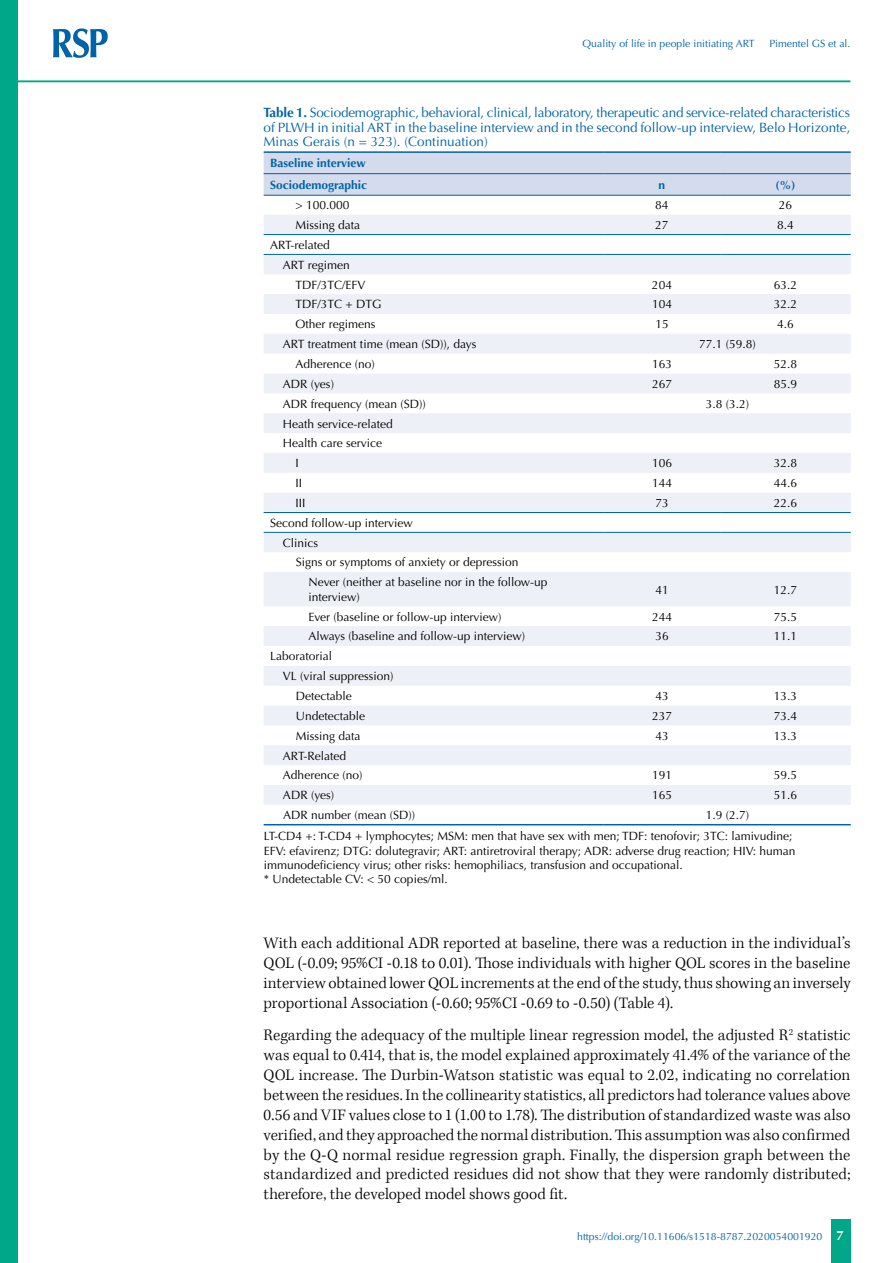
<style>
.page{position:relative;width:893px;height:1263px;background:#fff}
.page>*{position:absolute;margin:0;border:0;box-sizing:border-box;transform-origin:0 0}
.t1{font:300 16.5px/19.8px "Kepler Std";color:#000;text-align:justify}
.t2{font:13.5px/14.2px "Optima LT Std";color:#0063a7;text-align:justify}
.t3{font:700 13.5px "Optima LT Std";color:#fff}
.t4{font:12px/19.8px "Optima LT Std";color:#000}
.t5{font:700 12px/21.6px "Optima LT Std";color:#0063a7}
.t6{font:10.5px "Optima LT Std";color:#0063a7}
.s1{font-weight:700}
</style>
<div class="page">
<div style="left:831px;top:1220px;width:20px;height:43px;background:#00a788"></div>
<div style="left:0;top:0;width:18px;height:1263px;background:#00a788"></div>
<svg style="left:53px;top:28px;width:55px;height:30px"></svg>
<hr style="left:18px;top:80px;width:832px;height:2px;background:#00a788">
<div style="left:264px;top:153px;width:587px;height:42px;background:#d4dbec"></div>
<svg style="left:264px;top:215px;width:587px;height:590px;fill:#eef0f7"></svg>
<hr style="left:264px;top:151px;width:340px;height:2px;background:#0063a7">
<hr style="left:604px;top:151px;width:116px;height:2px;background:#0063a7">
<hr style="left:720px;top:151px;width:131px;height:2px;background:#0063a7">
<hr style="left:264px;top:173px;width:340px;height:1px;background:#0063a7">
<hr style="left:604px;top:173px;width:116px;height:1px;background:#0063a7">
<hr style="left:720px;top:173px;width:131px;height:1px;background:#0063a7">
<hr style="left:264px;top:195px;width:340px;height:1px;background:#0063a7">
<hr style="left:604px;top:195px;width:116px;height:1px;background:#0063a7">
<hr style="left:720px;top:195px;width:131px;height:1px;background:#0063a7">
<hr style="left:264px;top:824px;width:340px;height:1px;background:#0063a7">
<hr style="left:604px;top:824px;width:116px;height:1px;background:#0063a7">
<hr style="left:720px;top:824px;width:131px;height:1px;background:#0063a7">
<hr style="left:264px;top:234px;width:340px;height:1px;background:#0063a7">
<hr style="left:604px;top:234px;width:116px;height:1px;background:#0063a7">
<hr style="left:720px;top:234px;width:131px;height:1px;background:#0063a7">
<hr style="left:264px;top:254px;width:340px;height:1px;background:#0063a7">
<hr style="left:604px;top:254px;width:116px;height:1px;background:#0063a7">
<hr style="left:720px;top:254px;width:131px;height:1px;background:#0063a7">
<hr style="left:264px;top:512px;width:340px;height:1px;background:#0063a7">
<hr style="left:604px;top:512px;width:116px;height:1px;background:#0063a7">
<hr style="left:720px;top:512px;width:131px;height:1px;background:#0063a7">
<hr style="left:264px;top:532px;width:340px;height:1px;background:#0063a7">
<hr style="left:604px;top:532px;width:116px;height:1px;background:#0063a7">
<hr style="left:720px;top:532px;width:131px;height:1px;background:#0063a7">
<p class="t6" style="left:583px;top:37px;width:174px">Quality of life in people initiating ART</p>
<p class="t6" style="left:769px;top:37px;width:83px">Pimentel GS et al.</p>
<p class="t2" style="left:264px;top:106px;width:588px"><span class="s1">Table 1.</span> Sociodemographic, behavioral, clinical, laboratory, therapeutic and service-related characteristics of PLWH in initial ART in the baseline interview and in the second follow-up interview, Belo Horizonte, Minas Gerais (n = 323). (Continuation)</p>
<p class="t5" style="left:270px;top:153px;width:99px">Baseline interview<br>Sociodemographic</p>
<p class="t5" style="left:659px;top:174px;width:8px">n</p>
<p class="t5" style="left:775px;top:174px;width:21px">(%)</p>
<p class="t4" style="left:296px;top:195px;width:55px">&gt; 100.000</p>
<p class="t4" style="left:655px;top:195px;width:15px">84</p>
<p class="t4" style="left:779px;top:195px;width:15px">26</p>
<p class="t4" style="left:296px;top:215px;width:66px">Missing data</p>
<p class="t4" style="left:655px;top:215px;width:15px">27</p>
<p class="t4" style="left:777px;top:215px;width:18px">8.4</p>
<p class="t4" style="left:270px;top:235px;width:61px">ART-related</p>
<p class="t4" style="left:283px;top:255px;width:69px">ART regimen</p>
<p class="t4" style="left:296px;top:275px;width:72px">TDF/3TC/EFV</p>
<p class="t4" style="left:652px;top:275px;width:22px">204</p>
<p class="t4" style="left:774px;top:275px;width:25px">63.2</p>
<p class="t4" style="left:296px;top:295px;width:87px">TDF/3TC + DTG</p>
<p class="t4" style="left:652px;top:295px;width:22px">104</p>
<p class="t4" style="left:774px;top:295px;width:25px">32.2</p>
<p class="t4" style="left:296px;top:314px;width:82px">Other regimens</p>
<p class="t4" style="left:655px;top:314px;width:15px">15</p>
<p class="t4" style="left:777px;top:314px;width:18px">4.6</p>
<p class="t4" style="left:283px;top:334px;width:195px">ART treatment time (mean (SD)), days</p>
<p class="t4" style="left:699px;top:334px;width:58px">77.1 (59.8)</p>
<p class="t4" style="left:296px;top:354px;width:81px">Adherence (no)</p>
<p class="t4" style="left:652px;top:354px;width:22px">163</p>
<p class="t4" style="left:774px;top:354px;width:25px">52.8</p>
<p class="t4" style="left:283px;top:374px;width:53px">ADR (yes)</p>
<p class="t4" style="left:652px;top:374px;width:22px">267</p>
<p class="t4" style="left:774px;top:374px;width:25px">85.9</p>
<p class="t4" style="left:283px;top:394px;width:145px">ADR frequency (mean (SD))</p>
<p class="t4" style="left:706px;top:394px;width:45px">3.8 (3.2)</p>
<p class="t4" style="left:283px;top:414px;width:112px">Heath service-related</p>
<p class="t4" style="left:283px;top:434px;width:101px">Health care service</p>
<p class="t4" style="left:296px;top:453px;width:5px">I</p>
<p class="t4" style="left:652px;top:453px;width:22px">106</p>
<p class="t4" style="left:774px;top:453px;width:25px">32.8</p>
<p class="t4" style="left:296px;top:473px;width:8px">II</p>
<p class="t4" style="left:652px;top:473px;width:22px">144</p>
<p class="t4" style="left:774px;top:473px;width:25px">44.6</p>
<p class="t4" style="left:296px;top:493px;width:12px">III</p>
<p class="t4" style="left:655px;top:493px;width:15px">73</p>
<p class="t4" style="left:774px;top:493px;width:25px">22.6</p>
<p class="t4" style="left:283px;top:513px;width:131px;text-indent:-13px">Second follow-up interview<br>Clinics</p>
<p class="t4" style="left:308px;top:553px;width:241px;text-indent:-13px">Signs or symptoms of anxiety or depression<br>Never (neither at baseline nor in the follow-up</p>
<p class="t4" style="left:308px;top:587px;width:53px">interview)</p>
<p class="t4" style="left:655px;top:580px;width:15px">41</p>
<p class="t4" style="left:774px;top:580px;width:25px">12.7</p>
<p class="t4" style="left:308px;top:607px;width:195px">Ever (baseline or follow-up interview)</p>
<p class="t4" style="left:652px;top:607px;width:22px">244</p>
<p class="t4" style="left:774px;top:607px;width:25px">75.5</p>
<p class="t4" style="left:308px;top:627px;width:218px">Always (baseline and follow-up interview)</p>
<p class="t4" style="left:655px;top:627px;width:15px">36</p>
<p class="t4" style="left:774px;top:627px;width:25px">11.1</p>
<p class="t4" style="left:270px;top:646px;width:63px">Laboratorial</p>
<p class="t4" style="left:283px;top:666px;width:112px">VL (viral suppression)</p>
<p class="t4" style="left:296px;top:686px;width:58px">Detectable</p>
<p class="t4" style="left:655px;top:686px;width:15px">43</p>
<p class="t4" style="left:774px;top:686px;width:25px">13.3</p>
<p class="t4" style="left:296px;top:706px;width:71px">Undetectable</p>
<p class="t4" style="left:652px;top:706px;width:22px">237</p>
<p class="t4" style="left:774px;top:706px;width:25px">73.4</p>
<p class="t4" style="left:296px;top:726px;width:66px">Missing data</p>
<p class="t4" style="left:655px;top:726px;width:15px">43</p>
<p class="t4" style="left:774px;top:726px;width:25px">13.3</p>
<p class="t4" style="left:283px;top:746px;width:81px">ART-Related<br>Adherence (no)</p>
<p class="t4" style="left:652px;top:766px;width:22px">191</p>
<p class="t4" style="left:774px;top:766px;width:25px">59.5</p>
<p class="t4" style="left:283px;top:785px;width:53px">ADR (yes)</p>
<p class="t4" style="left:652px;top:785px;width:22px">165</p>
<p class="t4" style="left:774px;top:785px;width:25px">51.6</p>
<p class="t4" style="left:283px;top:805px;width:134px">ADR number (mean (SD))</p>
<p class="t4" style="left:264px;top:805px;width:530px;line-height:21px;text-indent:442px">1.9 (2.7)<br>LT-CD4 +: T-CD4 + lymphocytes; MSM: men that have sex with men; TDF: tenofovir; 3TC: lamivudine;</p>
<p class="t4" style="left:264px;top:843px;width:533px;line-height:14.4px">EFV: efavirenz; DTG: dolutegravir; ART: antiretroviral therapy; ADR: adverse drug reaction; HIV: human immunodeficiency virus; other risks: hemophiliacs, transfusion and occupational.<br>* Undetectable CV: &lt; 50 copies/ml.</p>
<p class="t1" style="left:264px;top:934px;width:588px">With each additional ADR reported at baseline, there was a reduction in the individual’s QOL (-0.09; 95%CI -0.18 to 0.01). Those individuals with higher QOL scores in the baseline interview obtained lower QOL increments at the end of the study, thus showing an inversely proportional Association (-0.60; 95%CI -0.69 to -0.50) (Table 4).</p>
<p class="t1" style="left:264px;top:1026px;width:588px">Regarding the adequacy of the multiple linear regression model, the adjusted R<sup>2</sup> statistic was equal to 0.414, that is, the model explained approximately 41.4% of the variance of the QOL increase. The Durbin-Watson statistic was equal to 2.02, indicating no correlation between the residues. In the collinearity statistics, all predictors had tolerance values above 0.56 and VIF values close to 1 (1.00 to 1.78). The distribution of standardized waste was also verified, and they approached the normal distribution. This assumption was also confirmed by the Q-Q normal residue regression graph. Finally, the dispersion graph between the standardized and predicted residues did not show that they were randomly distributed; therefore, the developed model shows good fit.</p>
<p class="t6" style="left:577px;top:1230px;width:247px">https://doi.org/10.11606/s1518-8787.2020054001920</p>
<p class="t3" style="left:836px;top:1228px;width:9px">7</p>
</div>
